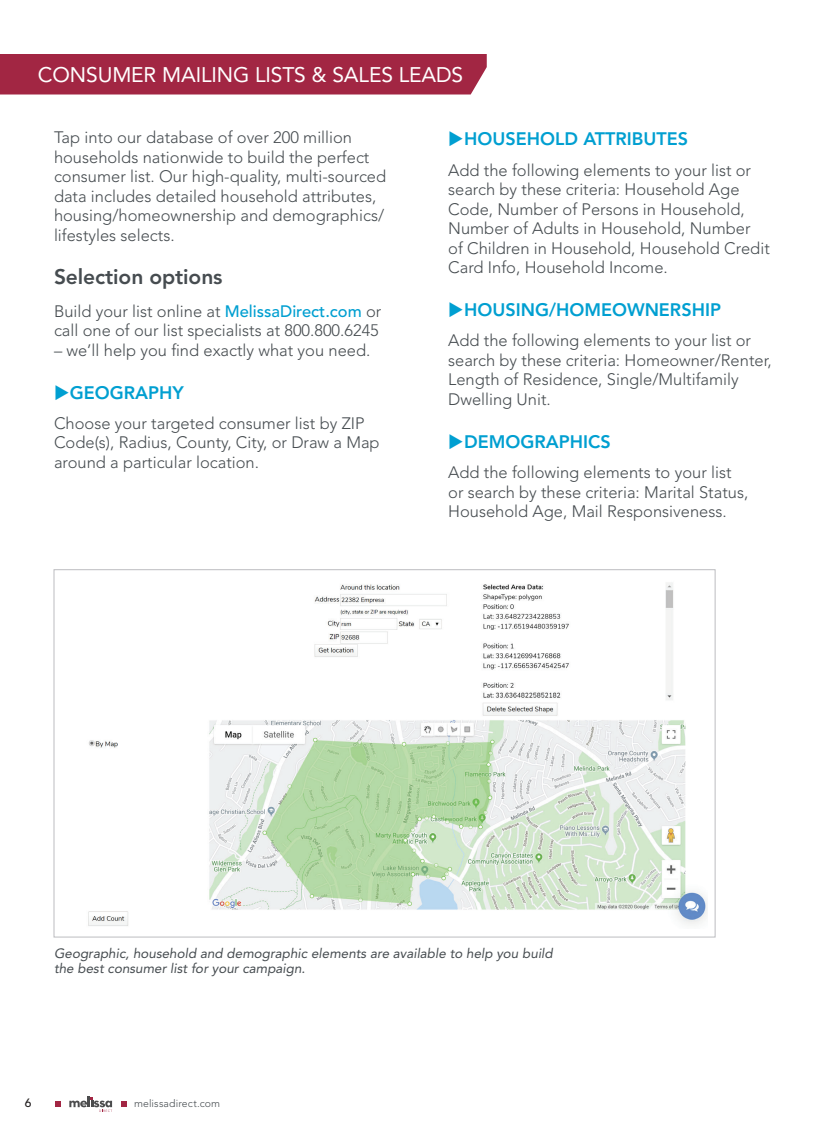
<style>
.page{position:relative;width:837px;height:1134px;background:#fff}
.page>*{position:absolute;margin:0;border:0;box-sizing:border-box;transform-origin:0 0}
.t1{font:21px "Avenir LT Std";letter-spacing:-.005em;color:#fff}
.t2{font:800 21px "Avenir LT Std";letter-spacing:-.005em;color:#464c50}
.t3{font:800 18px "Avenir LT Std";color:#009fd1}
.t4{font:300 16.5px/19.5px "Avenir LT Std";color:#464c50}
.t5{font:italic 13.5px/15px "Avenir LT Std";color:#464c50}
.t6{font:500 12px "Avenir LT Std";color:#231f20}
.t7{font:300 10.5px "Avenir LT Std";letter-spacing:.015em;color:#464c50}
.s1{font-weight:500;color:#009fd1}
</style>
<div class="page">
<svg style="left:55px;top:1102px;width:5px;height:5px"></svg>
<svg style="left:69px;top:1096px;width:43px;height:16px"></svg>
<svg style="left:121px;top:1102px;width:5px;height:5px"></svg>
<div style="left:0;top:54px;width:487px;height:41px;background:#a22643"></div>
<img style="left:88px;top:582px;width:620px;height:344px">
<p class="t1" style="left:38px;top:62px;width:427px">CONSUMER MAILING LISTS &amp; SALES LEADS</p>
<p class="t4" style="left:54px;top:128px;width:334px">Tap into our database of over 200 million households nationwide to build the perfect consumer list. Our high-quality, multi-sourced data includes detailed household attributes, housing/homeownership and demographics/ lifestyles selects.</p>
<p class="t2" style="left:54px;top:264px;width:170px">Selection options</p>
<p class="t4" style="left:54px;top:301px;width:329px">Build your list online at <span class="s1">MelissaDirect.com</span> or call one of our list specialists at 800.800.6245</p>
<p class="t4" style="left:54px;top:340px;width:318px">– we’ll help you find exactly what you need.</p>
<p class="t3" style="left:54px;top:382px;width:131px">◆GEOGRAPHY</p>
<p class="t4" style="left:54px;top:414px;width:327px">Choose your targeted consumer list by ZIP<br>Code(s), Radius, County, City, or Draw a Map around a particular location.</p>
<p class="t3" style="left:448px;top:128px;width:241px">◆HOUSEHOLD ATTRIBUTES</p>
<p class="t4" style="left:448px;top:160px;width:323px">Add the following elements to your list or search by these criteria: Household Age Code, Number of Persons in Household, Number of Adults in Household, Number<br>of Children in Household, Household Credit Card Info, Household Income.</p>
<p class="t3" style="left:448px;top:299px;width:274px">◆HOUSING/HOMEOWNERSHIP</p>
<p class="t4" style="left:448px;top:331px;width:325px">Add the following elements to your list or search by these criteria: Homeowner/Renter, Length of Residence, Single/Multifamily Dwelling Unit.</p>
<p class="t3" style="left:448px;top:431px;width:164px">◆DEMOGRAPHICS</p>
<p class="t4" style="left:448px;top:463px;width:302px">Add the following elements to your list or search by these criteria: Marital Status,<br>Household Age, Mail Responsiveness.</p>
<p class="t5" style="left:54px;top:947px;width:500px">Geographic, household and demographic elements are available to help you build the best consumer list for your campaign.</p>
<p class="t6" style="left:25px;top:1096px;width:8px">6</p>
<p class="t7" style="left:134px;top:1097px;width:88px">melissadirect.com</p>
</div>
